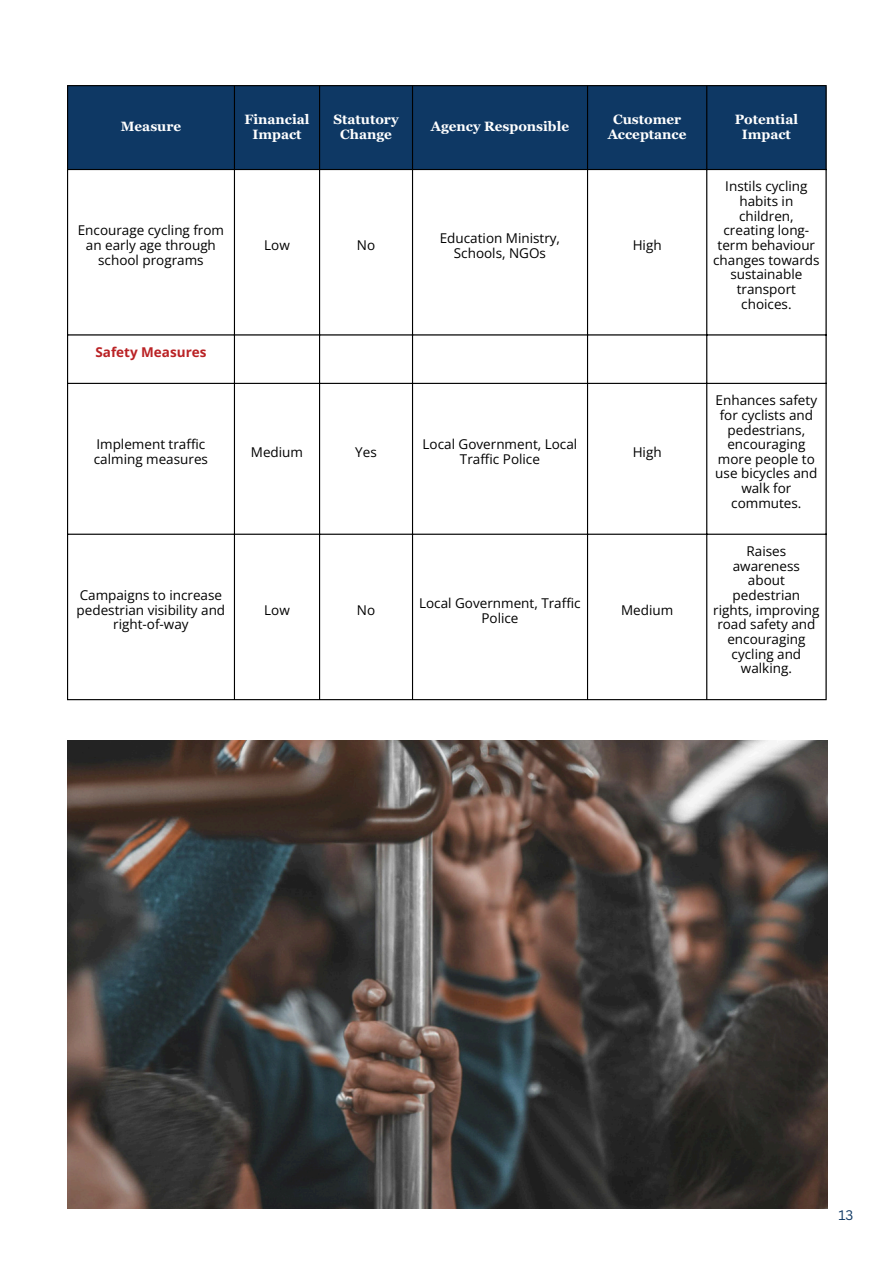
<style>
.page{position:relative;width:894px;height:1264px;background:#fff}
.page>*{position:absolute;margin:0;border:0;box-sizing:border-box;transform-origin:0 0}
.t1{font:13.5px/14.7px "Open Sans";color:#000;text-align:center}
.t2{font:700 13.5px/14.7px "Georgia Pro";color:#fff;text-align:center}
.t3{font:700 13.5px "Open Sans";color:#ba2225}
.t4{font:13.5px "Canva Sans";color:#0e3864}
</style>
<div class="page">
<div style="left:68px;top:86px;width:757px;height:83px;background:#0e3864"></div>
<hr style="left:67px;top:86px;width:1px;height:613px;background:#000">
<hr style="left:234px;top:86px;width:1px;height:613px;background:#000">
<hr style="left:319px;top:86px;width:1px;height:613px;background:#000">
<hr style="left:412px;top:86px;width:1px;height:613px;background:#000">
<hr style="left:586px;top:86px;width:2px;height:613px;background:#000">
<hr style="left:706px;top:86px;width:1px;height:613px;background:#000">
<hr style="left:825px;top:86px;width:1px;height:613px;background:#000">
<hr style="left:67px;top:85px;width:759px;height:1px;background:#000">
<hr style="left:67px;top:169px;width:759px;height:1px;background:#000">
<hr style="left:67px;top:334px;width:759px;height:1px;background:#000">
<hr style="left:67px;top:383px;width:759px;height:1px;background:#000">
<hr style="left:67px;top:533px;width:759px;height:2px;background:#000">
<hr style="left:67px;top:699px;width:759px;height:1px;background:#000">
<img style="left:67px;top:740px;width:759px;height:468px">
<p class="t2" style="left:121px;top:119px;width:62px">Measure</p>
<p class="t2" style="left:244px;top:112px;width:67px">Financial<br>Impact</p>
<p class="t2" style="left:333px;top:112px;width:67px">Statutory<br>Change</p>
<p class="t2" style="left:430px;top:119px;width:140px">Agency Responsible</p>
<p class="t2" style="left:607px;top:112px;width:80px">Customer<br>Acceptance</p>
<p class="t2" style="left:734px;top:112px;width:65px">Potential<br>Impact</p>
<p class="t1" style="left:78px;top:223px;width:148px">Encourage cycling from an early age through school programs</p>
<p class="t3" style="left:95px;top:342px;width:113px">Safety Measures</p>
<p class="t1" style="left:264px;top:237px;width:27px">Low</p>
<p class="t1" style="left:357px;top:237px;width:20px">No</p>
<p class="t1" style="left:439px;top:231px;width:122px">Education Ministry,<br>Schools, NGOs</p>
<p class="t1" style="left:632px;top:237px;width:30px">High</p>
<p class="t1" style="left:94px;top:436px;width:116px;text-align:left">Implement traffic calming measures</p>
<p class="t1" style="left:251px;top:444px;width:54px">Medium</p>
<p class="t1" style="left:355px;top:444px;width:23px">Yes</p>
<p class="t1" style="left:422px;top:436px;width:156px">Local Government, Local<br>Traffic Police</p>
<p class="t1" style="left:632px;top:444px;width:30px">High</p>
<p class="t1" style="left:77px;top:587px;width:150px">Campaigns to increase pedestrian visibility and right-of-way</p>
<p class="t1" style="left:264px;top:602px;width:27px">Low</p>
<p class="t1" style="left:357px;top:602px;width:20px">No</p>
<p class="t1" style="left:419px;top:595px;width:163px">Local Government, Traffic<br>Police</p>
<p class="t1" style="left:621px;top:602px;width:54px">Medium</p>
<p class="t1" style="left:713px;top:179px;width:108px">Instils cycling habits in children, creating long&shy;term behaviour changes towards sustainable transport choices.</p>
<p class="t1" style="left:715px;top:393px;width:104px">Enhances safety for cyclists and pedestrians, encouraging more people to use bicycles and walk for commutes.</p>
<p class="t1" style="left:713px;top:543px;width:108px">Raises awareness about pedestrian rights, improving road safety and encouraging cycling and walking.</p>
<p class="t4" style="left:838px;top:1205px;width:17px">13</p>
</div>
